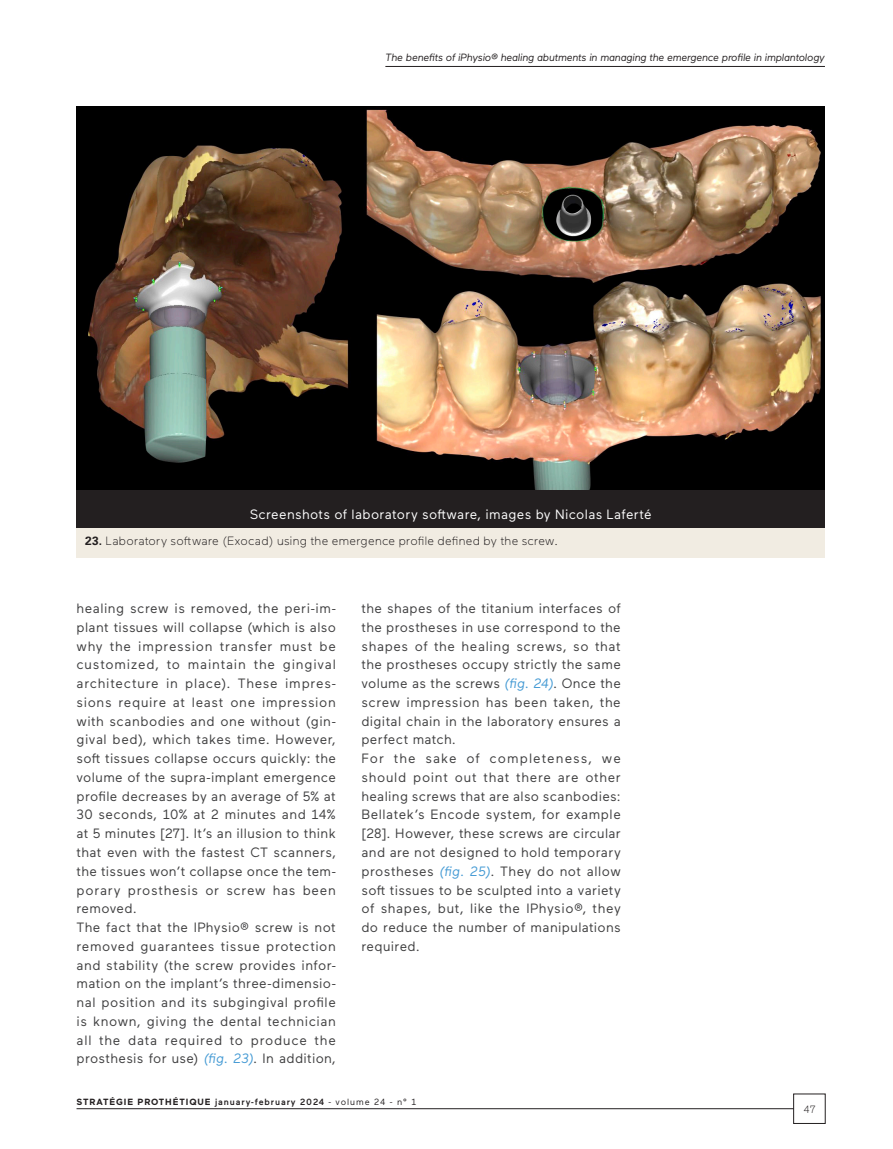
<style>
.page{position:relative;width:893px;height:1149px;background:#fff}
.page>*{position:absolute;margin:0;border:0;box-sizing:border-box;transform-origin:0 0}
._06___Texte_courant_2022{font:13.5px/18.8px "Maax";letter-spacing:.03em;color:#3e3e3f;text-align:justify}
._06___Texte_courant_2022-2{font:13.5px "Maax";letter-spacing:.025em;color:#fff}
.Légende_2022{font:300 12px "Maax";letter-spacing:.025em;color:#231f20}
.t1{font:italic 10.5px "Maax";letter-spacing:-.02em;color:#231f20}
.t2{font:300 10.5px "Maax";color:#231f20}
.t3{font:700 9px "Maax";letter-spacing:.1em;color:#231f20}
.s1{font-family:"Univers LT Std";font-weight:700}
.s2{font-style:italic;color:#449ad4}
.s3{font-weight:500}
.s4{font-weight:400}
</style>
<div class="page">
<hr style="left:385px;top:66px;width:440px;height:1px;background:#231f20">
<hr style="left:77px;top:1108px;width:717px;height:1px;background:#231f20">
<div style="left:77px;top:527px;width:748px;height:30px;background:#f1ece2"></div>
<img style="left:77px;top:106px;width:748px;height:384px">
<div style="left:77px;top:490px;width:748px;height:37px;background:#231f20"></div>
<p class="t1" style="left:386px;top:51px;width:441px">The benefits of iPhysio® healing abutments in managing the emergence profile in implantology</p>
<p class="_06___Texte_courant_2022-2" style="left:250px;top:505px;width:403px">Screenshots of laboratory software, images by Nicolas Laferté</p>
<p class="Légende_2022" style="left:85px;top:533px;width:474px"><span class="s1">23.</span> Laboratory software (Exocad) using the emergence profile defined by the screw.</p>
<p class="_06___Texte_courant_2022" style="left:77px;top:598px;width:261px">healing screw is removed, the peri-im&shy;plant tissues will collapse (which is also why the impression transfer must be customized, to maintain the gingival architecture in place). These impres&shy;sions require at least one impression with scanbodies and one without (gin&shy;gival bed), which takes time. However, soft tissues collapse occurs quickly: the volume of the supra-implant emergence profile decreases by an average of 5% at 30 seconds, 10% at 2 minutes and 14% at 5 minutes [27]. It’s an illusion to think that even with the fastest CT scanners, the tissues won’t collapse once the tem&shy;porary prosthesis or screw has been removed.</p>
<p class="_06___Texte_courant_2022" style="left:77px;top:917px;width:261px">The fact that the IPhysio® screw is not removed guarantees tissue protection and stability (the screw provides infor&shy;mation on the implant’s three-dimensio&shy;nal position and its subgingival profile is known, giving the dental technician all the data required to produce the prosthesis for use) <span class="s2">(fig. 23)</span>. In addition,</p>
<p class="_06___Texte_courant_2022" style="left:361px;top:598px;width:261px">the shapes of the titanium interfaces of the prostheses in use correspond to the shapes of the healing screws, so that the prostheses occupy strictly the same volume as the screws <span class="s2">(fig. 24)</span>. Once the screw impression has been taken, the digital chain in the laboratory ensures a perfect match.</p>
<p class="_06___Texte_courant_2022" style="left:361px;top:748px;width:261px">For the sake of completeness, we should point out that there are other healing screws that are also scanbodies:<br>Bellatek’s Encode system, for example [28]. However, these screws are circular and are not designed to hold temporary prostheses <span class="s2">(fig. 25)</span>. They do not allow soft tissues to be sculpted into a variety of shapes, but, like the IPhysio®, they do reduce the number of manipulations required.</p>
<p class="t3" style="left:77px;top:1095px;width:341px">STRATÉGIE PROTHÉTIQUE <span class="s3">january-february 2024</span> <span class="s4">- volume 24 - n° 1</span></p>
<p class="t2" style="left:804px;top:1101px;width:13px">47</p>
</div>
